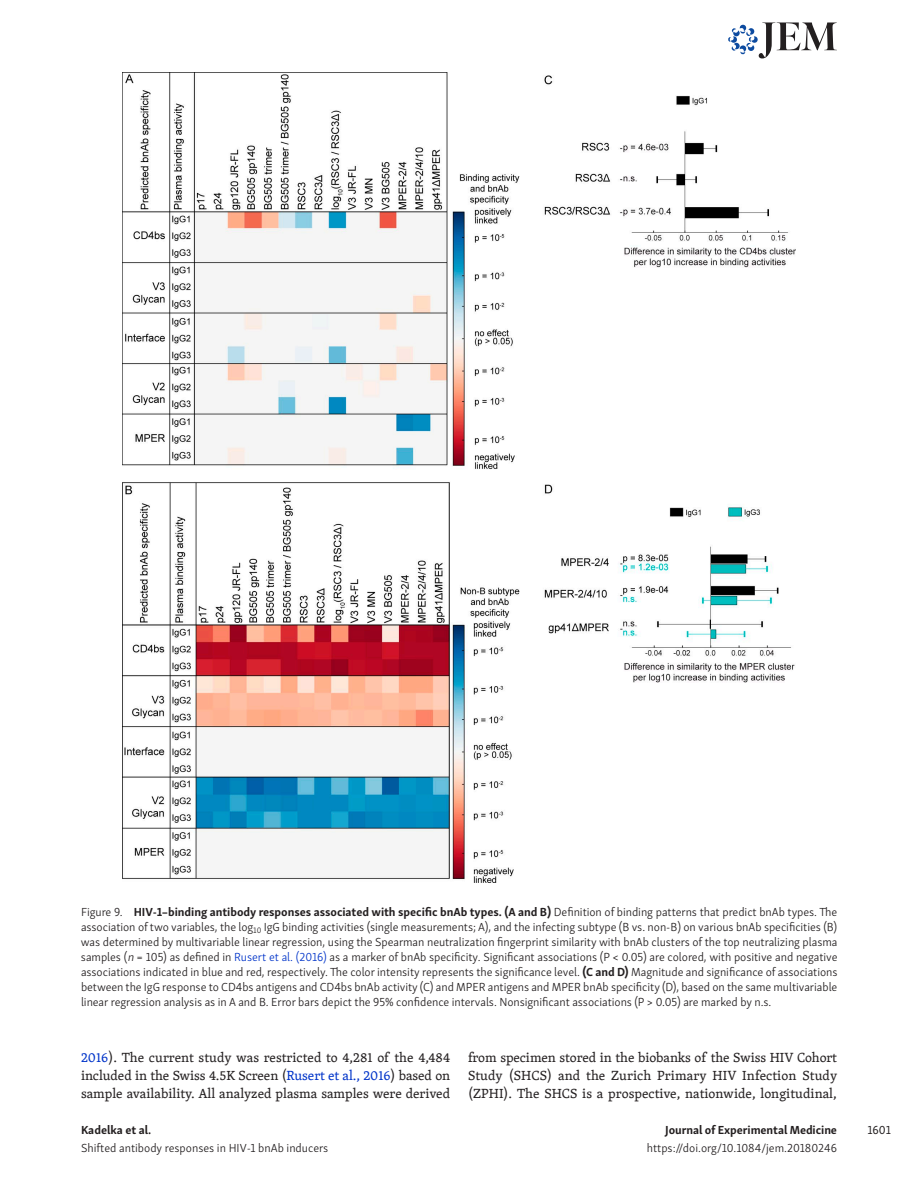
<style>
.page{position:relative;width:918px;height:1188px;background:#fff}
.page>*{position:absolute;margin:0;border:0;box-sizing:border-box;transform-origin:0 0}
.t1{font:13.5px/18px "Skolar PE";color:#231f20;text-align:justify}
.t2{font:300 12px/15px "Skolar Sans PE";color:#231f20;text-align:justify}
.t3{font:700 12px "Skolar Sans PE";letter-spacing:-.005em;color:#231f20}
.t4{font:12px "Skolar Sans PE";color:#231f20}
.s1{font-weight:700}
.s2{font-style:italic}
.s3{color:#0034c9}
</style>
<div class="page">
<svg style="left:728px;top:23px;width:109px;height:35px"></svg>
<img style="left:122px;top:72px;width:674px;height:811px">
<p class="t2" style="left:81px;top:903px;width:758px">Figure 9. <span class="s1">HIV-1–binding antibody responses associated with specific bnAb types. (A and B)</span> Definition of binding patterns that predict bnAb types. The association of two variables, the log<sub>10</sub> IgG binding activities (single measurements; A), and the infecting subtype (B vs. non-B) on various bnAb specificities (B) was determined by multivariable linear regression, using the Spearman neutralization fingerprint similarity with bnAb clusters of the top neutralizing plasma samples (<span class="s2">n</span> = 105) as defined in <span class="s3">Rusert et al. (2016)</span> as a marker of bnAb specificity. Significant associations (P &lt; 0.05) are colored, with positive and negative associations indicated in blue and red, respectively. The color intensity represents the significance level. <span class="s1">(C and D)</span> Magnitude and significance of associations between the IgG response to CD4bs antigens and CD4bs bnAb activity (C) and MPER antigens and MPER bnAb specificity (D), based on the same multivariable linear regression analysis as in A and B. Error bars depict the 95% confidence intervals. Nonsignificant associations (P &gt; 0.05) are marked by n.s.</p>
<p class="t1" style="left:81px;top:1048px;width:371px"><span class="s3">2016</span>). The current study was restricted to 4,281 of the 4,484 included in the Swiss 4.5K Screen (<span class="s3">Rusert et al., 2016</span>) based on sample availability. All analyzed plasma samples were derived</p>
<p class="t1" style="left:468px;top:1048px;width:371px">from specimen stored in the biobanks of the Swiss HIV Cohort Study (SHCS) and the Zurich Primary HIV Infection Study (ZPHI). The SHCS is a prospective, nationwide, longitudinal,</p>
<p class="t3" style="left:81px;top:1120px;width:72px">Kadelka et al.</p>
<p class="t2" style="left:81px;top:1140px;width:249px">Shifted antibody responses in HIV-1 bnAb inducers</p>
<p class="t3" style="left:665px;top:1120px;width:173px">Journal of Experimental Medicine</p>
<p class="t2" style="left:647px;top:1140px;width:192px">https://doi.org/10.1084/jem.20180246</p>
<p class="t4" style="left:867px;top:1121px;width:25px">1601</p>
</div>
